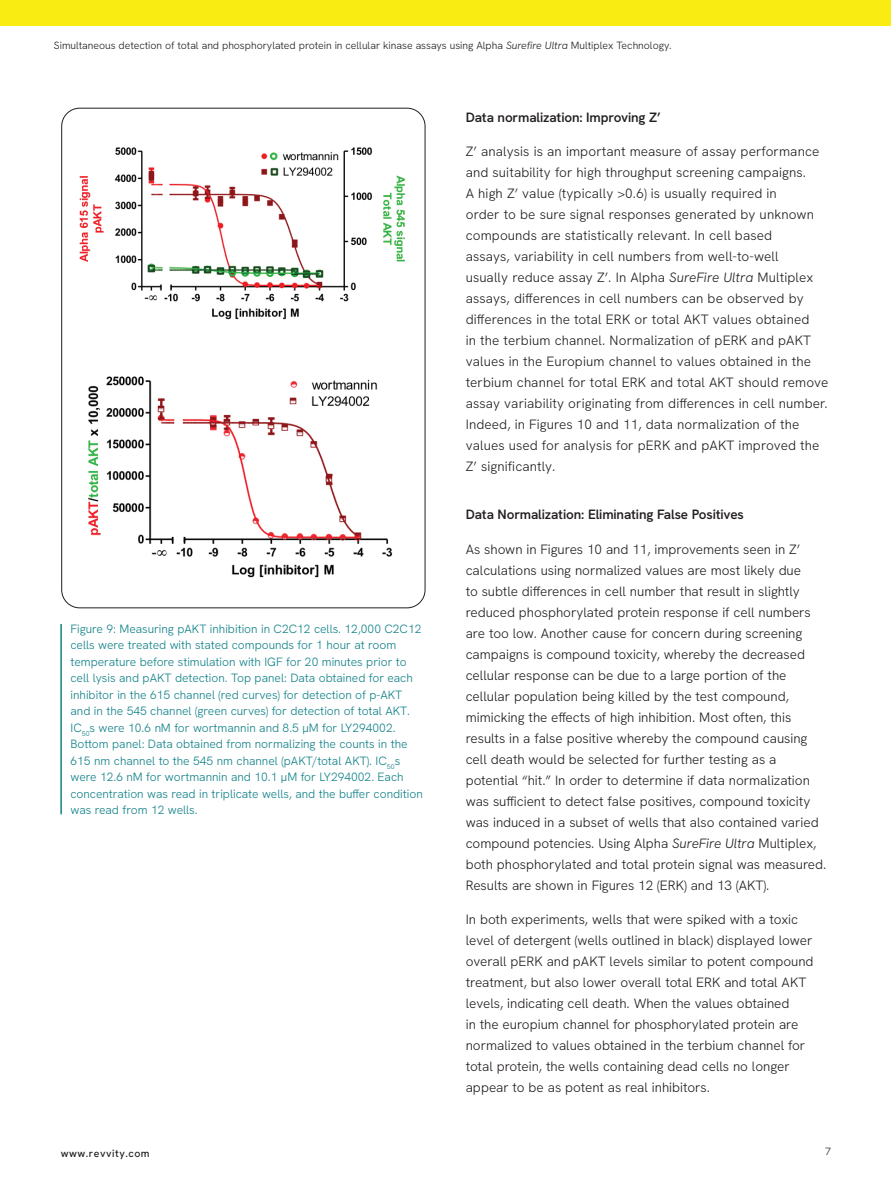
<style>
.page{position:relative;width:891px;height:1188px;background:#fff}
.page>*{position:absolute;margin:0;border:0;box-sizing:border-box;transform-origin:0 0}
.t1{font:300 13.5px/21px "Hanken Grotesk";color:#231f20}
.t2{font:600 13.5px "Hanken Grotesk";letter-spacing:-.01em;color:#231f20}
.t3{font:300 12px/16.5px "Hanken Grotesk";color:#118188}
.t4{font:300 10.5px "Hanken Grotesk";color:#231f20}
.t5{font:500 10.5px "Hanken Grotesk";letter-spacing:.05em;color:#231f20}
.s1{font-style:italic}
</style>
<div class="page">
<div style="left:0;top:0;width:891px;height:26px;background:#f9ec12"></div>
<hr style="left:60px;top:624px;width:2px;height:190px;background:#118188">
<img style="left:79px;top:147px;width:326px;height:173px">
<img style="left:88px;top:376px;width:305px;height:202px">
<p class="t4" style="left:54px;top:39px;width:619px">Simultaneous detection of total and phosphorylated protein in cellular kinase assays using Alpha <span class="s1">Surefire Ultra</span> Multiplex Technology.</p>
<p class="t3" style="left:71px;top:620px;width:354px">Figure 9: Measuring pAKT inhibition in C2C12 cells. 12,000 C2C12 cells were treated with stated compounds for 1 hour at room temperature before stimulation with IGF for 20 minutes prior to cell lysis and pAKT detection. Top panel: Data obtained for each inhibitor in the 615 channel (red curves) for detection of p-AKT and in the 545 channel (green curves) for detection of total AKT.<br>IC<sub>50</sub>s were 10.6 nM for wortmannin and 8.5 µM for LY294002.<br>Bottom panel: Data obtained from normalizing the counts in the 615 nm channel to the 545 nm channel (pAKT/total AKT). IC<sub>50</sub>s were 12.6 nM for wortmannin and 10.1 µM for LY294002. Each concentration was read in triplicate wells, and the buffer condition was read from 12 wells.</p>
<p class="t2" style="left:466px;top:108px;width:196px">Data normalization: Improving Z’</p>
<p class="t1" style="left:466px;top:141px;width:364px">Z’ analysis is an important measure of assay performance and suitability for high throughput screening campaigns.<br>A high Z’ value (typically &gt;0.6) is usually required in<br>order to be sure signal responses generated by unknown compounds are statistically relevant. In cell based<br>assays, variability in cell numbers from well-to-well<br>usually reduce assay Z’. In Alpha <span class="s1">SureFire Ultra</span> Multiplex assays, differences in cell numbers can be observed by differences in the total ERK or total AKT values obtained<br>in the terbium channel. Normalization of pERK and pAKT values in the Europium channel to values obtained in the terbium channel for total ERK and total AKT should remove assay variability originating from differences in cell number.<br>Indeed, in Figures 10 and 11, data normalization of the values used for analysis for pERK and pAKT improved the Z’ significantly.</p>
<p class="t2" style="left:466px;top:506px;width:280px">Data Normalization: Eliminating False Positives</p>
<p class="t1" style="left:466px;top:538px;width:362px">As shown in Figures 10 and 11, improvements seen in Z’ calculations using normalized values are most likely due<br>to subtle differences in cell number that result in slightly reduced phosphorylated protein response if cell numbers are too low. Another cause for concern during screening campaigns is compound toxicity, whereby the decreased cellular response can be due to a large portion of the cellular population being killed by the test compound, mimicking the effects of high inhibition. Most often, this results in a false positive whereby the compound causing cell death would be selected for further testing as a potential “hit.” In order to determine if data normalization was sufficient to detect false positives, compound toxicity was induced in a subset of wells that also contained varied compound potencies. Using Alpha <span class="s1">SureFire Ultra</span> Multiplex, both phosphorylated and total protein signal was measured.<br>Results are shown in Figures 12 (ERK) and 13 (AKT).</p>
<p class="t1" style="left:466px;top:909px;width:349px">In both experiments, wells that were spiked with a toxic level of detergent (wells outlined in black) displayed lower overall pERK and pAKT levels similar to potent compound treatment, but also lower overall total ERK and total AKT levels, indicating cell death. When the values obtained<br>in the europium channel for phosphorylated protein are normalized to values obtained in the terbium channel for total protein, the wells containing dead cells no longer appear to be as potent as real inhibitors.</p>
<p class="t5" style="left:61px;top:1147px;width:90px">www.revvity.com</p>
<p class="t4" style="left:825px;top:1145px;width:7px">7</p>
</div>
